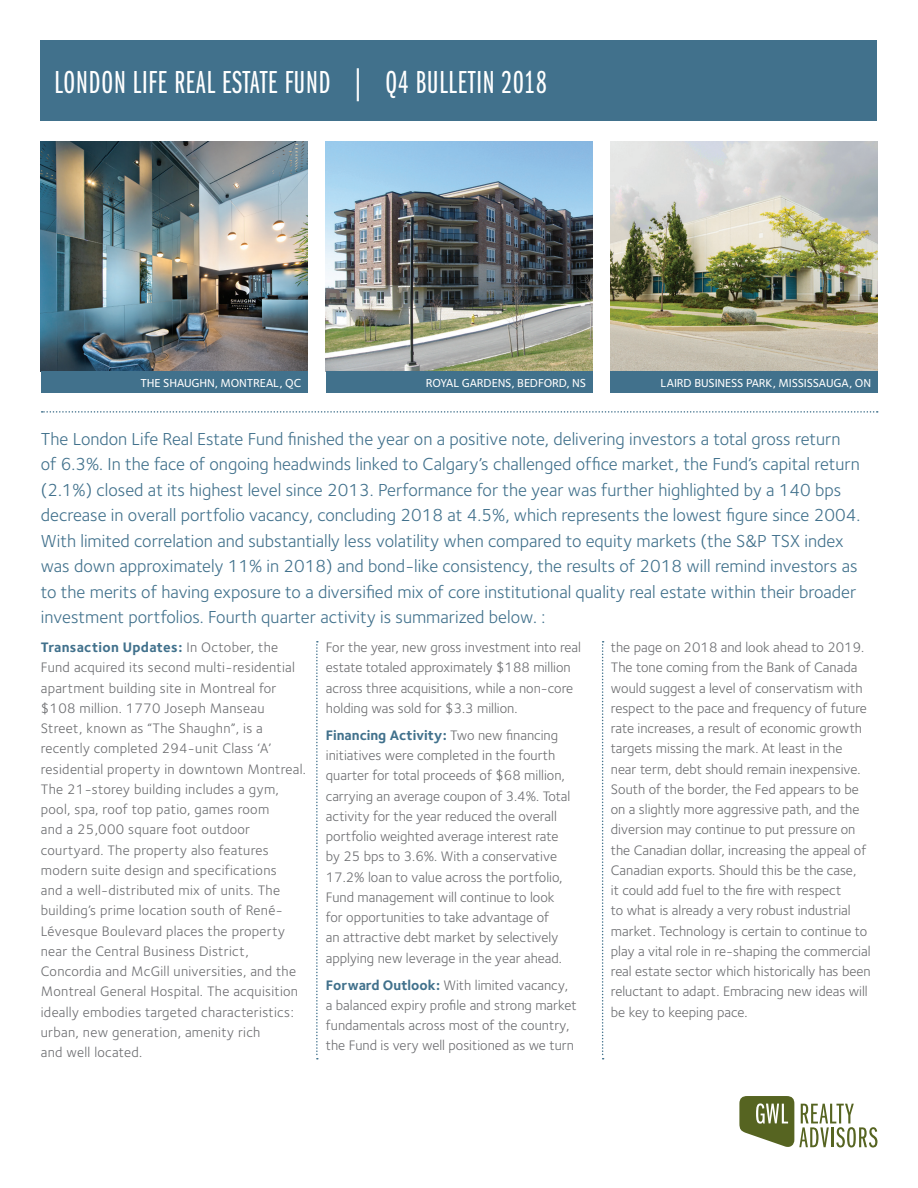
<style>
.page{position:relative;width:918px;height:1188px;background:#fff}
.page>*{position:absolute;margin:0;border:0;box-sizing:border-box;transform-origin:0 0}
.t1{font:33px "Franklin Gothic Book X Cmpr";letter-spacing:.025em;color:#fff}
.t2{font:18px/25.5px "Foundry Sterling";color:#41718c}
.t3{font:14.25px/20.2px "Foundry Sterling";color:#6c6d70}
.t4{font:14.25px/20.2px "Foundry Sterling";letter-spacing:.02em;color:#6c6d70}
.t5{font:500 12px "Foundry Sterling";letter-spacing:-.01em;color:#fff}
.s1{font-weight:700;color:#41718c}
</style>
<div class="page">
<div style="left:40px;top:40px;width:838px;height:82px;background:#41718c"></div>
<svg style="left:739px;top:1096px;width:139px;height:52px"></svg>
<svg style="left:316px;top:641px;width:2px;height:418px"></svg>
<svg style="left:602px;top:641px;width:2px;height:418px"></svg>
<svg style="left:42px;top:411px;width:836px;height:2px"></svg>
<img style="left:326px;top:142px;width:267px;height:230px">
<img style="left:41px;top:142px;width:267px;height:230px">
<img style="left:611px;top:142px;width:267px;height:230px">
<div style="left:326px;top:372px;width:267px;height:21px;background:#41718c"></div>
<div style="left:41px;top:372px;width:267px;height:21px;background:#41718c"></div>
<div style="left:611px;top:372px;width:267px;height:21px;background:#41718c"></div>
<h1 class="t1" style="left:54px;top:66px;width:494px">LONDON LIFE REAL ESTATE FUND | Q4 BULLETIN 2018</h1>
<p class="t5" style="left:140px;top:376px;width:162px">THE SHAUGHN, MONTREAL, QC</p>
<p class="t5" style="left:426px;top:376px;width:162px">ROYAL GARDENS, BEDFORD, NS</p>
<p class="t5" style="left:661px;top:376px;width:212px">LAIRD BUSINESS PARK, MISSISSAUGA, ON</p>
<p class="t2" style="left:41px;top:426px;width:821px">The London Life Real Estate Fund finished the year on a positive note, delivering investors a total gross return of 6.3%. In the face of ongoing headwinds linked to Calgary’s challenged office market, the Fund’s capital return (2.1%) closed at its highest level since 2013. Performance for the year was further highlighted by a 140 bps decrease in overall portfolio vacancy, concluding 2018 at 4.5%, which represents the lowest figure since 2004.<br>With limited correlation and substantially less volatility when compared to equity markets (the S&amp;P TSX index was down approximately 11% in 2018) and bond-like consistency, the results of 2018 will remind investors as to the merits of having exposure to a diversified mix of core institutional quality real estate within their broader investment portfolios. Fourth quarter activity is summarized below. :</p>
<p class="t4" style="left:41px;top:637px;width:267px"><span class="s1">Transaction Updates:</span> In October, the Fund acquired its second multi-residential apartment building site in Montreal for $108 million. 1770 Joseph Manseau Street, known as “The Shaughn”, is a recently completed 294-unit Class ‘A’ residential property in downtown Montreal.<br>The 21-storey building includes a gym, pool, spa, roof top patio, games room<br>and a 25,000 square foot outdoor courtyard. The property also features modern suite design and specifications<br>and a well-distributed mix of units. The building’s prime location south of René-Lévesque Boulevard places the property near the Central Business District, Concordia and McGill universities, and the Montreal General Hospital. The acquisition ideally embodies targeted characteristics: urban, new generation, amenity rich<br>and well located.</p>
<p class="t3" style="left:326px;top:637px;width:257px">For the year, new gross investment into real estate totaled approximately $188 million across three acquisitions, while a non-core holding was sold for $3.3 million.</p>
<p class="t3" style="left:611px;top:637px;width:261px">the page on 2018 and look ahead to 2019.<br>The tone coming from the Bank of Canada would suggest a level of conservatism with respect to the pace and frequency of future rate increases, a result of economic growth targets missing the mark. At least in the near term, debt should remain inexpensive.<br>South of the border, the Fed appears to be on a slightly more aggressive path, and the diversion may continue to put pressure on the Canadian dollar, increasing the appeal of Canadian exports. Should this be the case,<br>it could add fuel to the fire with respect<br>to what is already a very robust industrial market. Technology is certain to continue to play a vital role in re-shaping the commercial real estate sector which historically has been reluctant to adapt. Embracing new ideas will be key to keeping pace.</p>
<p class="t3" style="left:326px;top:725px;width:246px"><span class="s1">Financing Activity:</span> Two new financing initiatives were completed in the fourth quarter for total proceeds of $68 million, carrying an average coupon of 3.4%. Total activity for the year reduced the overall portfolio weighted average interest rate by 25 bps to 3.6%. With a conservative 17.2% loan to value across the portfolio, Fund management will continue to look for opportunities to take advantage of<br>an attractive debt market by selectively applying new leverage in the year ahead.</p>
<p class="t3" style="left:326px;top:975px;width:252px"><span class="s1">Forward Outlook:</span> With limited vacancy, a balanced expiry profile and strong market fundamentals across most of the country, the Fund is very well positioned as we turn</p>
</div>
